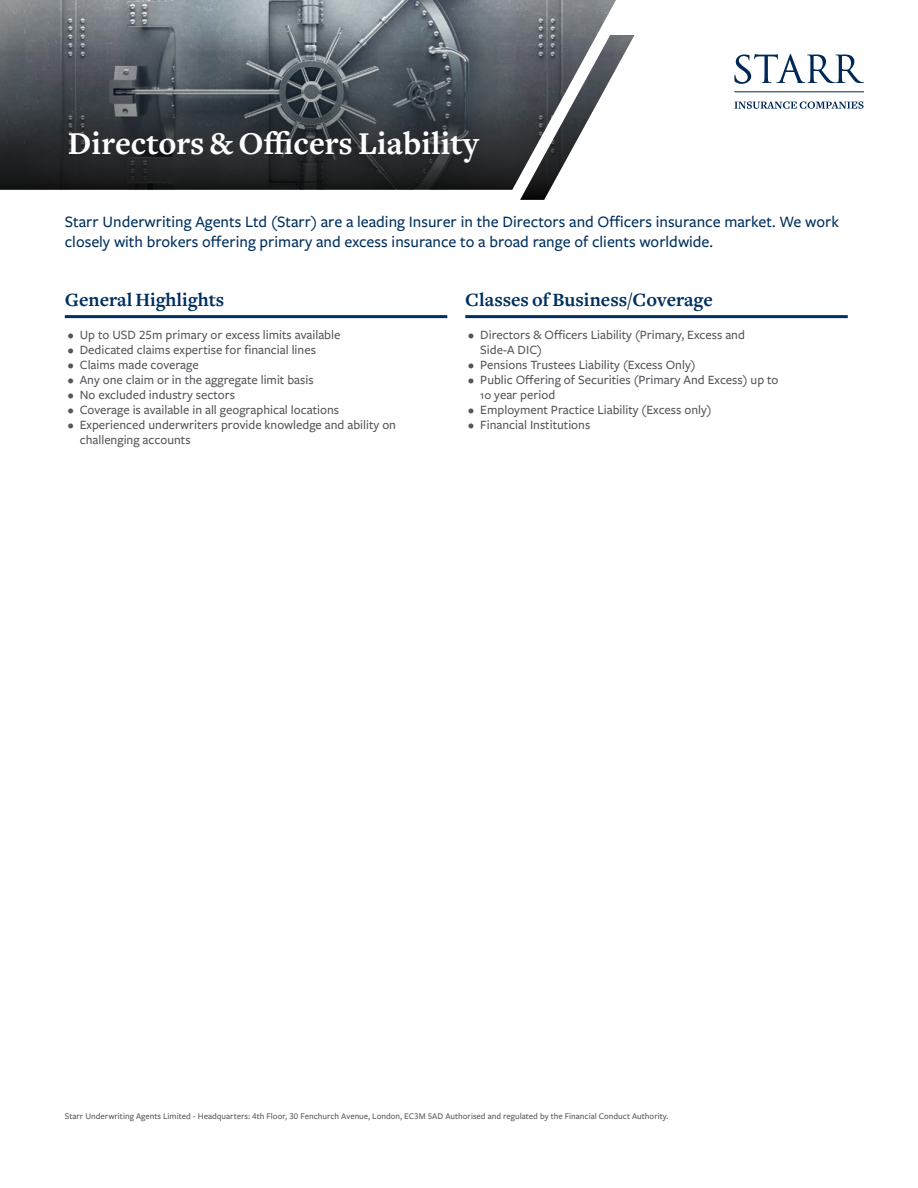
<style>
.page{position:relative;width:918px;height:1188px;background:#fff}
.page>*{position:absolute;margin:0;border:0;box-sizing:border-box;transform-origin:0 0}
.t1{font:700 33px "Freight Text";color:#fff}
.t2{font:700 19.5px "Freight Text";color:#00305e}
.t3{font:500 16.5px/19.5px "Freight Sans Pro";color:#00305e}
.t4{font:500 13.2px/15px "Freight Sans Pro";color:#55565a}
.t5{font:500 9px "Freight Sans Pro";color:#55565a}
.s1{font-size:12px}
</style>
<div class="page">
<hr style="left:65px;top:315px;width:382px;height:3px;background:#00305e">
<hr style="left:465px;top:315px;width:383px;height:3px;background:#00305e">
<hr style="left:734px;top:91px;width:130px;height:1px;background:#002856">
<svg style="left:734px;top:101px;width:130px;height:8px"></svg>
<svg style="left:734px;top:54px;width:130px;height:30px"></svg>
<svg style="left:520px;top:35px;width:114px;height:165px"></svg>
<img style="left:0;top:0;width:616px;height:6px">
<svg style="left:0;top:6px;width:616px;height:184px;background:#51565b"></svg>
<h1 class="t1" style="left:68px;top:125px;width:412px">Directors &amp; Officers Liability</h1>
<p class="t3" style="left:65px;top:212px;width:776px">Starr Underwriting Agents Ltd (Starr) are a leading Insurer in the Directors and Officers insurance market. We work closely with brokers offering primary and excess insurance to a broad range of clients worldwide.</p>
<h2 class="t2" style="left:65px;top:289px;width:161px">General Highlights</h2>
<p class="t4" style="left:68px;top:327px;width:274px">• Up to USD 25m primary or excess limits available</p>
<p class="t4" style="left:68px;top:342px;width:250px">• Dedicated claims expertise for financial lines</p>
<p class="t4" style="left:68px;top:357px;width:132px">• Claims made coverage</p>
<p class="t4" style="left:68px;top:372px;width:247px">• Any one claim or in the aggregate limit basis</p>
<p class="t4" style="left:68px;top:387px;width:169px">• No excluded industry sectors</p>
<p class="t4" style="left:68px;top:402px;width:273px">• Coverage is available in all geographical locations</p>
<p class="t4" style="left:80px;top:417px;width:318px;text-indent:-12px">• Experienced underwriters provide knowledge and ability on challenging accounts</p>
<h2 class="t2" style="left:465px;top:289px;width:249px">Classes of Business/Coverage</h2>
<p class="t4" style="left:480px;top:327px;width:266px;text-indent:-12px">• Directors &amp; Officers Liability (Primary, Excess and<br>Side-A DIC)</p>
<p class="t4" style="left:468px;top:357px;width:229px">• Pensions Trustees Liability (Excess Only)</p>
<p class="t4" style="left:480px;top:372px;width:300px;text-indent:-12px">• Public Offering of Securities (Primary And Excess) up to<br><span class="s1">10</span> year period</p>
<p class="t4" style="left:468px;top:402px;width:245px">• Employment Practice Liability (Excess only)</p>
<p class="t4" style="left:468px;top:417px;width:123px">• Financial Institutions</p>
<p class="t5" style="left:65px;top:1111px;width:605px">Starr Underwriting Agents Limited - Headquarters: 4th Floor, 30 Fenchurch Avenue, London, EC3M 5AD Authorised and regulated by the Financial Conduct Authority.</p>
</div>
